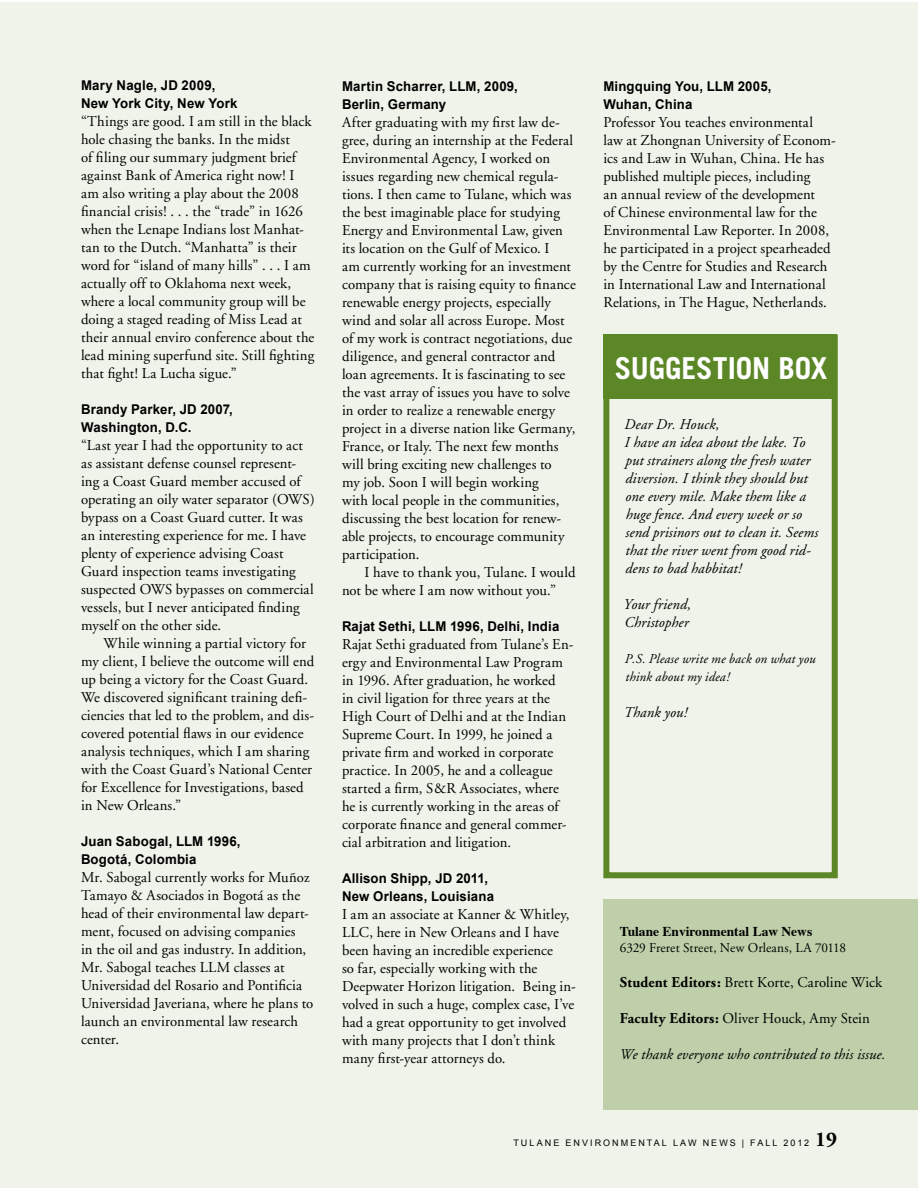
<style>
.page{position:relative;width:918px;height:1188px;background:#fff}
.page>*{position:absolute;margin:0;border:0;box-sizing:border-box;transform-origin:0 0}
.t1{font:700 30.3px "Trade Gothic";letter-spacing:-.005em;color:#fff}
.t2{font:700 21px "Adobe Garamond";color:#000}
.t3{font:15px/18px "Adobe Garamond";letter-spacing:.01em;color:#000}
.t4{font:italic 15px/18px "Adobe Garamond";letter-spacing:.005em;color:#000}
.t5{font:700 13.5px/18px "Arial";letter-spacing:.015em;color:#000}
.t6{font:italic 13.5px/18px "Adobe Garamond";letter-spacing:.01em;color:#000}
.t7{font:13.5px "Adobe Garamond";color:#000}
.t8{font:700 13.5px "Times";color:#000}
.t9{font:9px "Arial";letter-spacing:.225em;color:#000}
.s1{font-weight:700}
</style>
<div class="page">
<div style="left:0;top:2px;width:918px;height:1186px;background:#eff3e9"></div>
<div style="left:604px;top:334px;width:233px;height:65px;background:#5c8727"></div>
<div style="left:603px;top:899px;width:315px;height:210px;background:#becfa9"></div>
<div style="left:603px;top:335px;width:235px;height:543px;border:6px solid #5c8727"></div>
<p class="t5" style="left:81px;top:76px;width:158px">Mary Nagle, JD 2009,<br>New York City, New York</p>
<p class="t3" style="left:81px;top:112px;width:235px">“Things are good. I am still in the black hole chasing the banks. In the midst<br>of filing our summary judgment brief against Bank of America right now! I am also writing a play about the 2008 financial crisis! . . . the “trade” in 1626 when the Lenape Indians lost Manhat&shy;tan to the Dutch. “Manhatta” is their word for “island of many hills” . . . I am actually off to Oklahoma next week, where a local community group will be doing a staged reading of Miss Lead at their annual enviro conference about the lead mining superfund site. Still fighting that fight! La Lucha sigue.”</p>
<p class="t5" style="left:81px;top:400px;width:153px">Brandy Parker, JD 2007,<br>Washington, D.C.</p>
<p class="t3" style="left:81px;top:436px;width:235px">“Last year I had the opportunity to act as assistant defense counsel represent&shy;ing a Coast Guard member accused of operating an oily water separator (OWS) bypass on a Coast Guard cutter. It was an interesting experience for me. I have plenty of experience advising Coast Guard inspection teams investigating suspected OWS bypasses on commercial vessels, but I never anticipated finding myself on the other side.</p>
<p class="t3" style="left:81px;top:634px;width:235px;text-indent:23px">While winning a partial victory for my client, I believe the outcome will end up being a victory for the Coast Guard.<br>We discovered significant training defi&shy;ciencies that led to the problem, and dis&shy;covered potential flaws in our evidence analysis techniques, which I am sharing with the Coast Guard’s National Center for Excellence for Investigations, based in New Orleans.”</p>
<p class="t5" style="left:81px;top:832px;width:161px">Juan Sabogal, LLM 1996,<br>Bogotá, Colombia</p>
<p class="t3" style="left:81px;top:868px;width:234px">Mr. Sabogal currently works for Muñoz Tamayo &amp; Asociados in Bogotá as the head of their environmental law depart&shy;ment, focused on advising companies<br>in the oil and gas industry. In addition, Mr. Sabogal teaches LLM classes at Universidad del Rosario and Pontificia Universidad Javeriana, where he plans to launch an environmental law research center.</p>
<p class="t5" style="left:342px;top:77px;width:177px">Martin Scharrer, LLM, 2009,<br>Berlin, Germany</p>
<p class="t3" style="left:342px;top:113px;width:235px">After graduating with my first law de&shy;gree, during an internship at the Federal Environmental Agency, I worked on issues regarding new chemical regula&shy;tions. I then came to Tulane, which was the best imaginable place for studying Energy and Environmental Law, given its location on the Gulf of Mexico. I<br>am currently working for an investment company that is raising equity to finance renewable energy projects, especially wind and solar all across Europe. Most of my work is contract negotiations, due diligence, and general contractor and loan agreements. It is fascinating to see the vast array of issues you have to solve in order to realize a renewable energy project in a diverse nation like Germany, France, or Italy. The next few months will bring exciting new challenges to<br>my job. Soon I will begin working<br>with local people in the communities, discussing the best location for renew&shy;able projects, to encourage community participation.</p>
<p class="t3" style="left:342px;top:563px;width:235px;text-indent:23px">I have to thank you, Tulane. I would not be where I am now without you.”</p>
<p class="t5" style="left:342px;top:617px;width:219px">Rajat Sethi, LLM 1996, Delhi, India</p>
<p class="t3" style="left:342px;top:635px;width:233px">Rajat Sethi graduated from Tulane’s En&shy;ergy and Environmental Law Program in 1996. After graduation, he worked<br>in civil ligation for three years at the High Court of Delhi and at the Indian Supreme Court. In 1999, he joined a private firm and worked in corporate practice. In 2005, he and a colleague started a firm, S&amp;R Associates, where he is currently working in the areas of corporate finance and general commer&shy;cial arbitration and litigation.</p>
<p class="t5" style="left:342px;top:869px;width:154px">Allison Shipp, JD 2011,<br>New Orleans, Louisiana</p>
<p class="t3" style="left:342px;top:905px;width:235px">I am an associate at Kanner &amp; Whitley, LLC, here in New Orleans and I have been having an incredible experience<br>so far, especially working with the Deepwater Horizon litigation. Being in&shy;volved in such a huge, complex case, I’ve had a great opportunity to get involved with many projects that I don’t think many first-year attorneys do.</p>
<p class="t5" style="left:603px;top:77px;width:170px">Mingquing You, LLM 2005,<br>Wuhan, China</p>
<p class="t3" style="left:603px;top:113px;width:234px">Professor You teaches environmental law at Zhongnan University of Econom&shy;ics and Law in Wuhan, China. He has published multiple pieces, including<br>an annual review of the development<br>of Chinese environmental law for the Environmental Law Reporter. In 2008, he participated in a project spearheaded by the Centre for Studies and Research in International Law and International Relations, in The Hague, Netherlands.</p>
<h1 class="t1" style="left:615px;top:349px;width:214px">SUGGESTION BOX</h1>
<p class="t4" style="left:625px;top:416px;width:195px">Dear Dr. Houck,<br>I have an idea about the lake. To put strainers along the fresh water diversion. I think they should but one every mile. Make them like a huge fence. And every week or so send prisinors out to clean it. Seems that the river went from good rid&shy;dens to bad habbitat!</p>
<p class="t4" style="left:624px;top:596px;width:69px">Your friend,<br>Christopher</p>
<p class="t6" style="left:625px;top:650px;width:192px">P.S. Please write me back on what you think about my idea!</p>
<p class="t4" style="left:624px;top:704px;width:65px">Thank you!</p>
<p class="t8" style="left:620px;top:918px;width:194px">Tulane Environmental Law News</p>
<p class="t7" style="left:620px;top:941px;width:228px">6329 Freret Street, New Orleans, LA 70118</p>
<p class="t3" style="left:620px;top:973px;width:264px"><span class="s1">Student Editors:</span> Brett Korte, Caroline Wick</p>
<p class="t3" style="left:620px;top:1009px;width:252px"><span class="s1">Faculty Editors:</span> Oliver Houck, Amy Stein</p>
<p class="t4" style="left:620px;top:1045px;width:267px">We thank everyone who contributed to this issue.</p>
<p class="t9" style="left:513px;top:1137px;width:297px">TULANE ENVIRONMENTAL LAW NEWS | FALL 2012</p>
<h2 class="t2" style="left:815px;top:1128px;width:23px">19</h2>
</div>
